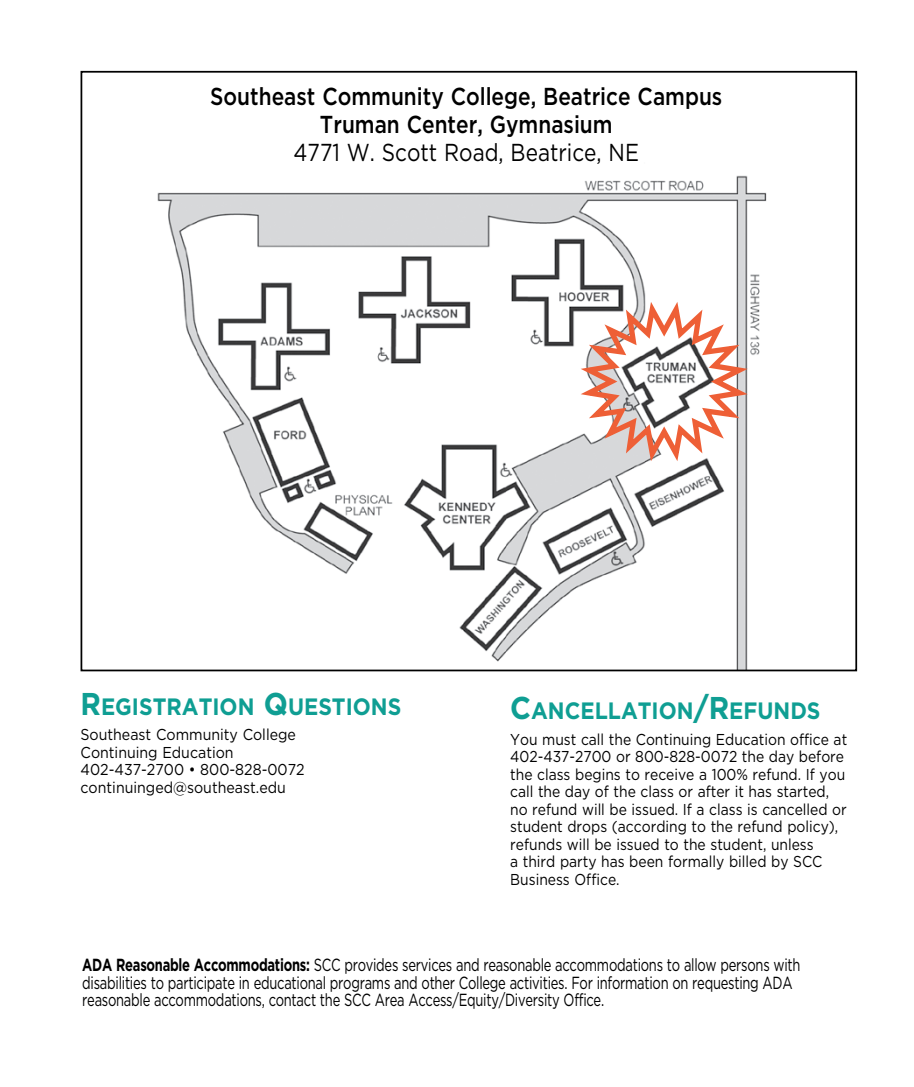
<style>
.page{position:relative;width:914px;height:1087px;background:#fff}
.page>*{position:absolute;margin:0;border:0;box-sizing:border-box;transform-origin:0 0}
.t1{font:500 24.5px/28px "Gotham";color:#000;text-align:center;scale:.85 1}
.t2{font:24.5px "Gotham";color:#000;scale:.85 1}
.t3{font:700 23.62px "Gotham";color:#0f9e93;scale:.9 1}
.t4{font:17.5px/17.5px "Gotham";letter-spacing:-.02em;color:#000;scale:.74 1}
.t5{font:15.75px/17.5px "Gotham";color:#000;scale:.88 1}
.t6{font:15.75px/17.5px "Gotham";color:#000;scale:.9 1}
.s1{font-size:31.5px}
.s2{font-weight:700}
</style>
<div class="page">
<svg style="left:80px;top:70px;width:778px;height:602px"></svg>
<svg style="left:572px;top:294px;width:184px;height:175px"></svg>
<h1 class="t1" style="left:210px;top:82px;width:604px">Southeast Community College, Beatrice Campus<br>Truman Center, Gymnasium</h1>
<h1 class="t2" style="left:293px;top:137px;width:408px">4771 W. Scott Road, Beatrice, NE</h1>
<h2 class="t3" style="left:80px;top:691px;width:358px"><span class="s1">R</span>EGISTRATION <span class="s1">Q</span>UESTIONS</h2>
<p class="t6" style="left:80px;top:725px;width:250px">Southeast Community College<br>Continuing Education<br>402-437-2700 • 800-828-0072 continuinged@southeast.edu</p>
<h2 class="t3" style="left:510px;top:695px;width:346px"><span class="s1">C</span>ANCELLATION<span class="s1">/R</span>EFUNDS</h2>
<p class="t5" style="left:510px;top:730px;width:384px">You must call the Continuing Education office at 402-437-2700 or 800-828-0072 the day before the class begins to receive a 100% refund. If you call the day of the class or after it has started, no refund will be issued. If a class is cancelled or student drops (according to the refund policy), refunds will be issued to the student, unless<br>a third party has been formally billed by SCC Business Office.</p>
<p class="t4" style="left:82px;top:956px;width:972px"><span class="s2">ADA Reasonable Accommodations:</span> SCC provides services and reasonable accommodations to allow persons with disabilities to participate in educational programs and other College activities. For information on requesting ADA reasonable accommodations, contact the SCC Area Access/Equity/Diversity Office.</p>
</div>
